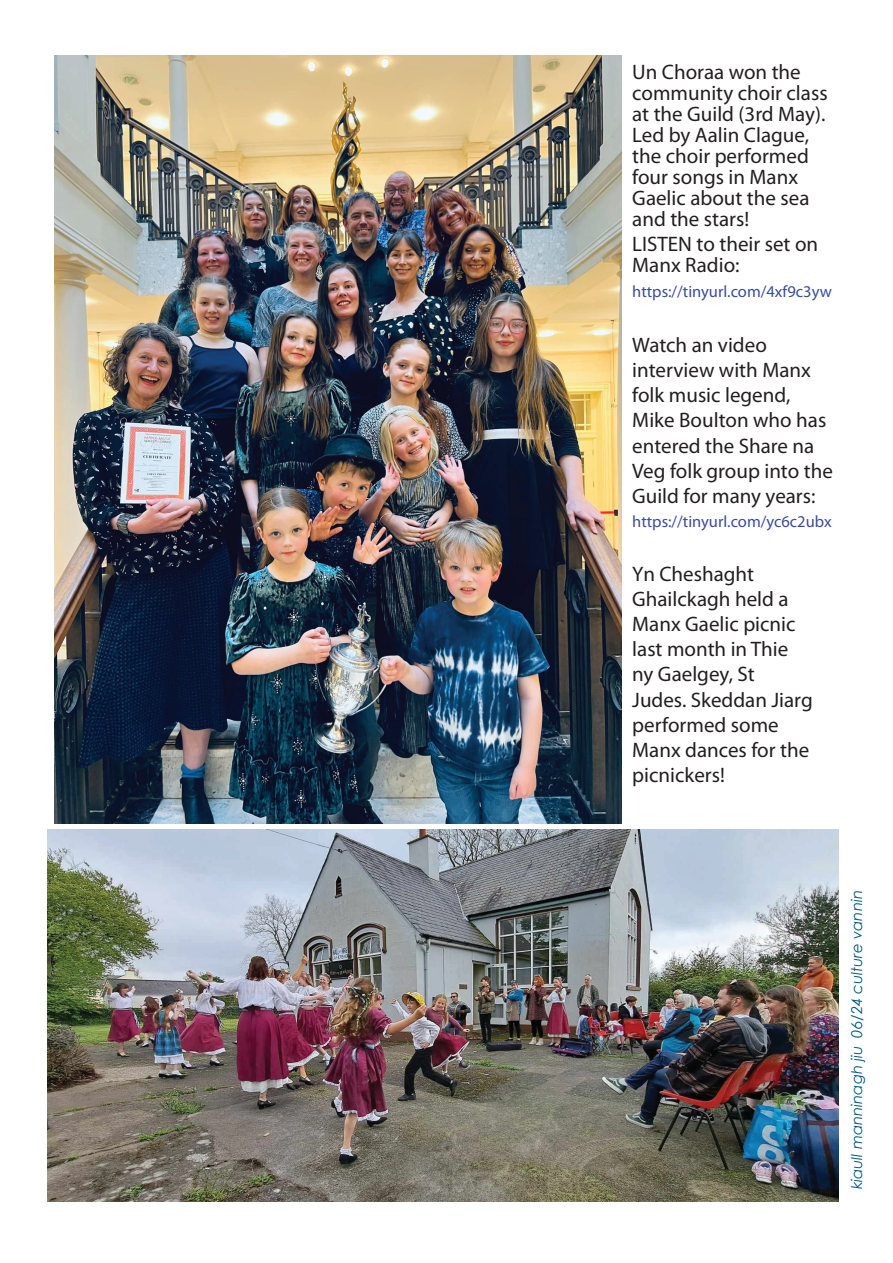
<style>
.page{position:relative;width:893px;height:1263px;background:#fff}
.page>*{position:absolute;margin:0;border:0;box-sizing:border-box;transform-origin:0 0}
.t1{font:21px/25.2px "Myriad Pro";color:#231f20}
.t2{font:16.5px "Myriad Pro";color:#3c4ba0}
.t3{font:italic 15px "Century Gothic";color:#005983}
</style>
<div class="page">
<img style="left:54px;top:56px;width:567px;height:767px">
<img style="left:47px;top:830px;width:792px;height:371px">
<p class="t1" style="left:632px;top:61px;width:197px;line-height:21px">Un Choraa won the community choir class at the Guild (3rd May).<br>Led by Aalin Clague, the choir performed four songs in Manx<br>Gaelic about the sea and the stars!</p>
<p class="t1" style="left:632px;top:233px;width:187px;line-height:21px">LISTEN to their set on<br>Manx Radio:</p>
<p class="t2" style="left:632px;top:281px;width:201px">https://tinyurl.com/4xf9c3yw</p>
<p class="t1" style="left:632px;top:332px;width:202px">Watch an video interview with Manx folk music legend,<br>Mike Boulton who has entered the Share na<br>Veg folk group into the<br>Guild for many years:</p>
<p class="t2" style="left:632px;top:511px;width:201px">https://tinyurl.com/yc6c2ubx</p>
<p class="t1" style="left:632px;top:560px;width:182px">Yn Cheshaght<br>Ghailckagh held a<br>Manx Gaelic picnic last month in Thie ny Gaelgey, St<br>Judes. Skeddan Jiarg performed some<br>Manx dances for the picnickers!</p>
<p class="t3" style="left:846px;top:1189px;width:301px;rotate:-90deg">kiaull manninagh jiu 06/24 culture vannin</p>
</div>
